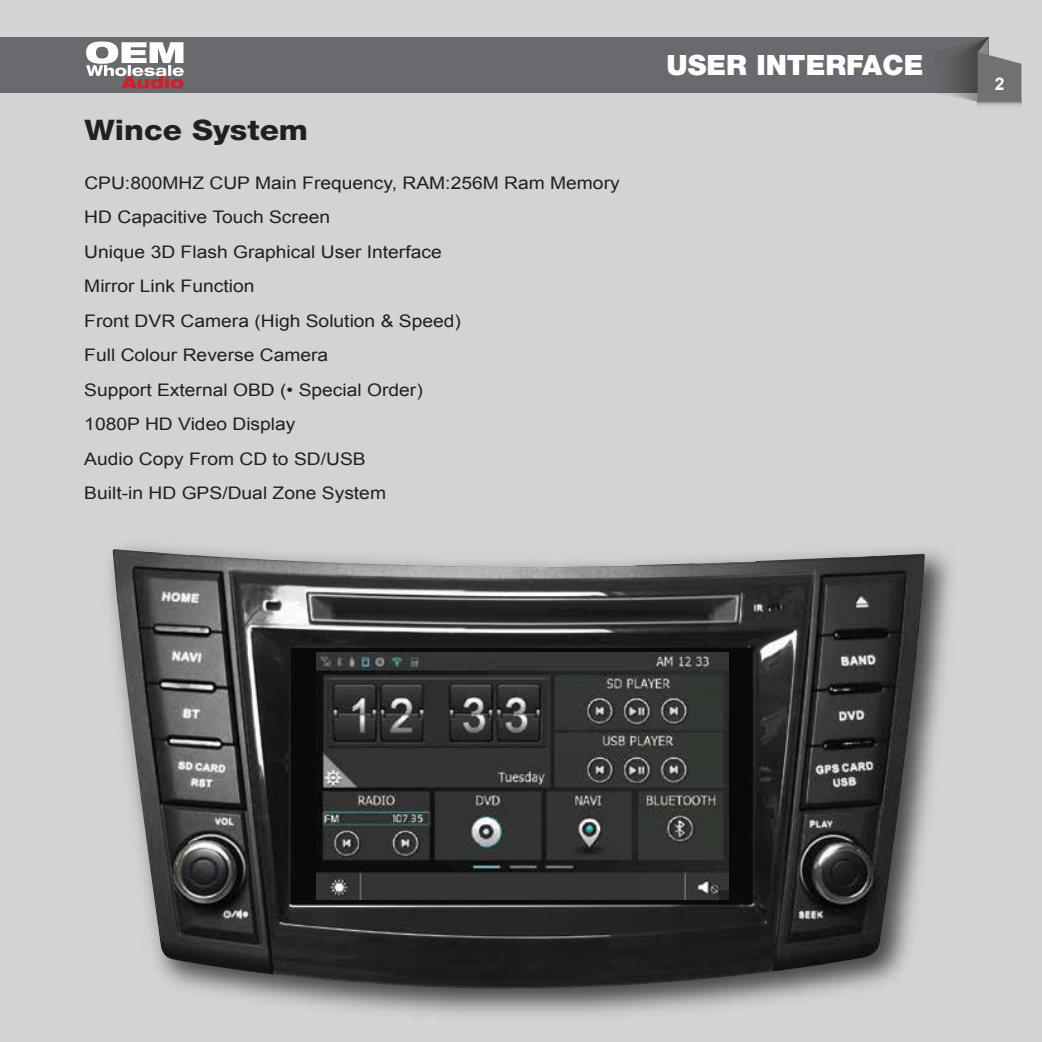
<style>
.page{position:relative;width:1042px;height:1042px;background:#d1d3d4}
.page>*{position:absolute;margin:0;border:0;box-sizing:border-box;transform-origin:0 0}
.t1{font:800 28.35px "Helvetica Neue";color:#231f20;scale:1.11 1}
.t2{font:900 28px "Helvetica Neue";color:#fff}
.t3{font:700 17.5px "Arial";color:#fff}
.t4{font:17.32px/34.5px "Arial";color:#231f20;scale:1.11 1}
</style>
<div class="page">
<div style="left:0;top:38px;width:988px;height:55px;background:#696a6d"></div>
<svg style="left:978px;top:102px;width:43px;height:4px"></svg>
<svg style="left:937px;top:38px;width:84px;height:64px"></svg>
<svg style="left:86px;top:42px;width:98px;height:47px"></svg>
<img style="left:112px;top:549px;width:813px;height:440px">
<img style="left:317px;top:652px;width:412px;height:247px">
<h1 class="t1" style="left:85px;top:113px;width:203px">Wince System</h1>
<p class="t4" style="left:84px;top:166px;width:484px">CPU:800MHZ CUP Main Frequency, RAM:256M Ram Memory HD Capacitive Touch Screen<br>Unique 3D Flash Graphical User Interface<br>Mirror Link Function<br>Front DVR Camera (High Solution &amp; Speed)<br>Full Colour Reverse Camera<br>Support External OBD (• Special Order)<br>1080P HD Video Display<br>Audio Copy From CD to SD/USB<br>Built-in HD GPS/Dual Zone System</p>
<h2 class="t2" style="left:666px;top:48px;width:258px">USER INTERFACE</h2>
<p class="t3" style="left:995px;top:72px;width:11px">2</p>
</div>
